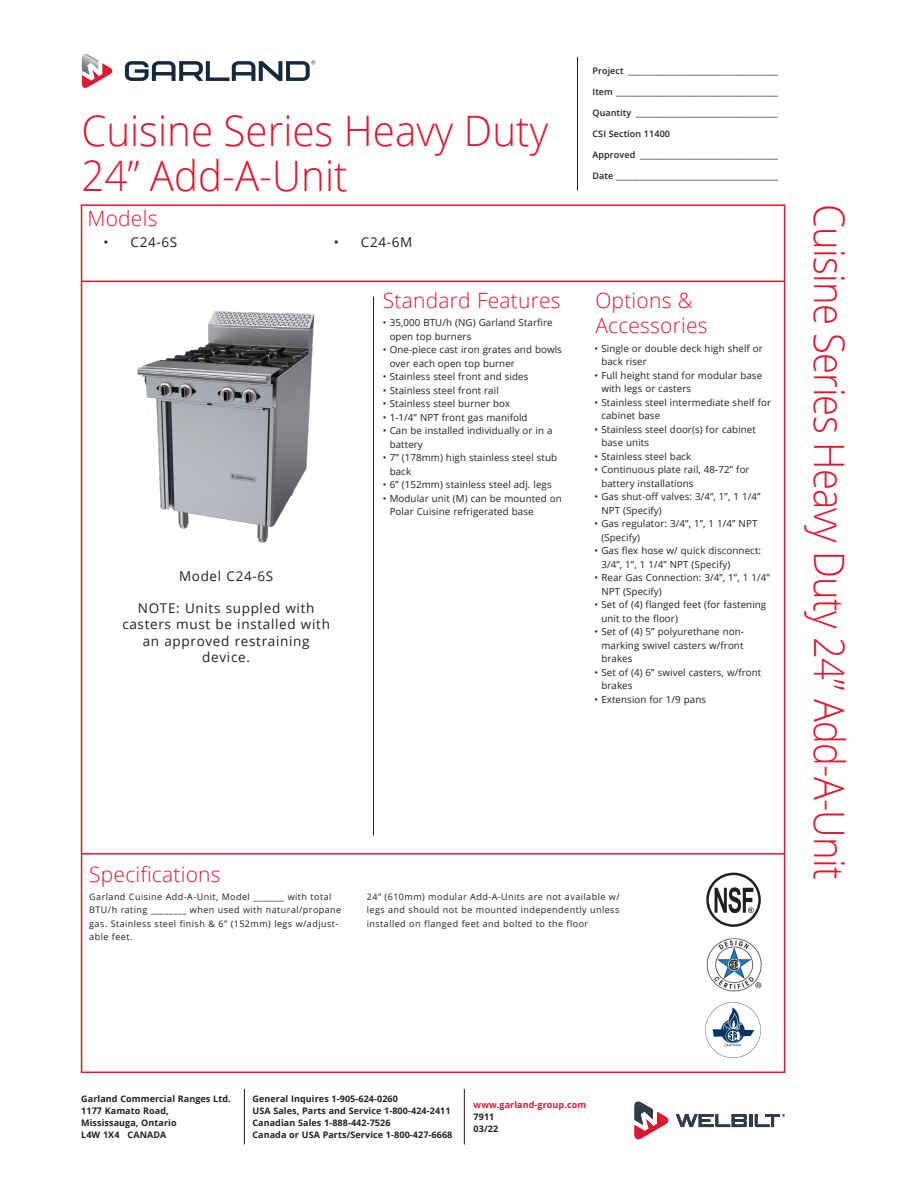
<style>
.page{position:relative;width:918px;height:1188px;background:#fff}
.page>*{position:absolute;margin:0;border:0;box-sizing:border-box;transform-origin:0 0}
.Header_-_Main{font:300 42px "Open Sans";color:#dc1a32;scale:.96 1}
.Side_Headers{font:300 42px "Open Sans";letter-spacing:-.02em;color:#dc1a32;scale:.91 1}
.Header_-_Specs{font:300 21px "Open Sans";letter-spacing:.01em;color:#dc1a32}
.t1{font:13.5px "Open Sans";letter-spacing:.05em;color:#231f20}
.t2{font:9.75px/13.5px "Open Sans";letter-spacing:.01em;color:#231f20}
.Specifications{font:9px/13.5px "Open Sans";letter-spacing:.05em;color:#231f20}
.t3{font:600 9px "Open Sans";letter-spacing:.01em;color:#231f20}
.Bottom_Signoff{font:700 9px/12px "Open Sans";letter-spacing:.01em;color:#231f20}
.Bottom_Signoff-2{font:700 9px "Open Sans";letter-spacing:.01em;color:#dc1a32}
</style>
<div class="page">
<hr style="left:577px;top:57px;width:1px;height:133px;background:#231f20">
<svg style="left:82px;top:54px;width:31px;height:34px"></svg>
<svg style="left:125px;top:60px;width:190px;height:21px"></svg>
<hr style="left:464px;top:1089px;width:1px;height:55px;background:#231f20">
<hr style="left:244px;top:1089px;width:1px;height:55px;background:#231f20">
<svg style="left:676px;top:1114px;width:109px;height:13px"></svg>
<svg style="left:634px;top:1102px;width:35px;height:37px"></svg>
<hr style="left:373px;top:297px;width:1px;height:538px;background:#231f20">
<hr style="left:81px;top:281px;width:703px;height:1px;background:#dc1a32">
<hr style="left:82px;top:853px;width:702px;height:2px;background:#dc1a32">
<img style="left:137px;top:311px;width:178px;height:232px">
<svg style="left:706px;top:873px;width:55px;height:54px"></svg>
<img style="left:706px;top:938px;width:56px;height:54px">
<img style="left:705px;top:1002px;width:56px;height:56px">
<p class="Header_-_Main" style="left:81px;top:102px;width:488px">Cuisine Series Heavy Duty</p>
<p class="Header_-_Main" style="left:81px;top:147px;width:279px">24” Add-A-Unit</p>
<p class="Header_-_Specs" style="left:87px;top:204px;width:72px">Models</p>
<p class="t1" style="left:104px;top:233px;width:75px">• C24-6S</p>
<p class="t1" style="left:334px;top:233px;width:80px">• C24-6M</p>
<p class="t1" style="left:179px;top:567px;width:96px">Model C24-6S</p>
<p class="t1" style="left:138px;top:599px;width:178px">NOTE: Units suppled with</p>
<p class="t1" style="left:122px;top:615px;width:209px">casters must be installed with</p>
<p class="t1" style="left:143px;top:631px;width:168px">an approved restraining</p>
<p class="t1" style="left:202px;top:648px;width:49px">device.</p>
<p class="Header_-_Specs" style="left:383px;top:286px;width:179px">Standard Features</p>
<p class="t2" style="left:390px;top:316px;width:165px;text-indent:-7px">• 35,000 BTU/h (NG) Garland Starfire open top burners</p>
<p class="t2" style="left:390px;top:343px;width:174px;text-indent:-7px">• One-piece cast iron grates and bowls over each open top burner</p>
<p class="t2" style="left:383px;top:370px;width:147px">• Stainless steel front and sides</p>
<p class="t2" style="left:383px;top:383px;width:117px">• Stainless steel front rail</p>
<p class="t2" style="left:383px;top:397px;width:129px">• Stainless steel burner box</p>
<p class="t2" style="left:383px;top:410px;width:146px">• 1-1/4” NPT front gas manifold</p>
<p class="t2" style="left:390px;top:424px;width:164px;text-indent:-7px">• Can be installed individually or in a battery</p>
<p class="t2" style="left:390px;top:451px;width:169px;text-indent:-7px">• 7” (178mm) high stainless steel stub back</p>
<p class="t2" style="left:383px;top:478px;width:170px">• 6” (152mm) stainless steel adj. legs</p>
<p class="t2" style="left:390px;top:491px;width:174px;text-indent:-7px">• Modular unit (M) can be mounted on<br>Polar Cuisine refrigerated base</p>
<p class="t3" style="left:592px;top:64px;width:187px">Project ______________________________________</p>
<p class="t3" style="left:592px;top:85px;width:187px">Item _________________________________________</p>
<p class="t3" style="left:592px;top:106px;width:187px">Quantity ____________________________________</p>
<p class="t3" style="left:592px;top:127px;width:79px">CSI Section 11400</p>
<p class="t3" style="left:592px;top:148px;width:187px">Approved ___________________________________</p>
<p class="t3" style="left:592px;top:169px;width:187px">Date _________________________________________</p>
<p class="Header_-_Specs" style="left:595px;top:286px;width:99px">Options &amp;</p>
<p class="Header_-_Specs" style="left:595px;top:311px;width:114px">Accessories</p>
<p class="t2" style="left:601px;top:341px;width:163px;text-indent:-7px">• Single or double deck high shelf or back riser</p>
<p class="t2" style="left:601px;top:368px;width:162px;text-indent:-7px">• Full height stand for modular base with legs or casters</p>
<p class="t2" style="left:601px;top:395px;width:171px;text-indent:-7px">• Stainless steel intermediate shelf for cabinet base</p>
<p class="t2" style="left:601px;top:422px;width:156px;text-indent:-7px">• Stainless steel door(s) for cabinet base units</p>
<p class="t2" style="left:595px;top:449px;width:98px">• Stainless steel back</p>
<p class="t2" style="left:601px;top:463px;width:150px;text-indent:-7px">• Continuous plate rail, 48-72” for battery installations</p>
<p class="t2" style="left:601px;top:490px;width:161px;text-indent:-7px">• Gas shut-off valves: 3/4”, 1”, 1 1/4”<br>NPT (Specify)</p>
<p class="t2" style="left:601px;top:517px;width:158px;text-indent:-7px">• Gas regulator: 3/4”, 1”, 1 1/4” NPT (Specify)</p>
<p class="t2" style="left:601px;top:544px;width:161px;text-indent:-7px">• Gas flex hose w/ quick disconnect:<br>3/4”, 1”, 1 1/4” NPT (Specify)</p>
<p class="t2" style="left:601px;top:571px;width:170px;text-indent:-7px">• Rear Gas Connection: 3/4”, 1”, 1 1/4”<br>NPT (Specify)</p>
<p class="t2" style="left:601px;top:598px;width:166px;text-indent:-7px">• Set of (4) flanged feet (for fastening unit to the floor)</p>
<p class="t2" style="left:601px;top:625px;width:144px;text-align:justify;text-indent:-7px">• Set of (4) 5” polyurethane non&shy;marking swivel casters w/front brakes</p>
<p class="t2" style="left:601px;top:665px;width:161px;text-indent:-7px">• Set of (4) 6” swivel casters, w/front brakes</p>
<p class="t2" style="left:595px;top:692px;width:113px">• Extension for 1/9 pans</p>
<p class="Header_-_Specs" style="left:89px;top:860px;width:133px">Specifications</p>
<p class="Specifications" style="left:89px;top:889px;width:254px">Garland Cuisine Add-A-Unit, Model _______ with total BTU/h rating ________ when used with natural/propane gas. Stainless steel finish &amp; 6” (152mm) legs w/adjust&shy;able feet.</p>
<p class="Specifications" style="left:367px;top:889px;width:254px">24” (610mm) modular Add-A-Units are not available w/</p>
<p class="Specifications" style="left:367px;top:903px;width:254px">legs and should not be mounted independently unless</p>
<p class="Specifications" style="left:367px;top:916px;width:223px">installed on flanged feet and bolted to the floor</p>
<p class="Side_Headers" style="left:858px;top:204px;width:743px;rotate:90deg">Cuisine Series Heavy Duty 24” Add-A-Unit</p>
<p class="Bottom_Signoff" style="left:81px;top:1092px;width:151px">Garland Commercial Ranges Ltd.</p>
<p class="Bottom_Signoff" style="left:81px;top:1104px;width:97px">1177 Kamato Road,<br>Mississauga, Ontario<br>L4W 1X4 CANADA</p>
<p class="Bottom_Signoff" style="left:252px;top:1092px;width:147px">General Inquires 1-905-624-0260</p>
<p class="Bottom_Signoff" style="left:252px;top:1104px;width:201px">USA Sales, Parts and Service 1-800-424-2411<br>Canadian Sales 1-888-442-7526<br>Canada or USA Parts/Service 1-800-427-6668</p>
<p class="Bottom_Signoff-2" style="left:474px;top:1099px;width:114px">www.garland-group.com</p>
<p class="Bottom_Signoff" style="left:474px;top:1111px;width:22px">7911</p>
<p class="Bottom_Signoff" style="left:474px;top:1123px;width:26px">03/22</p>
</div>
